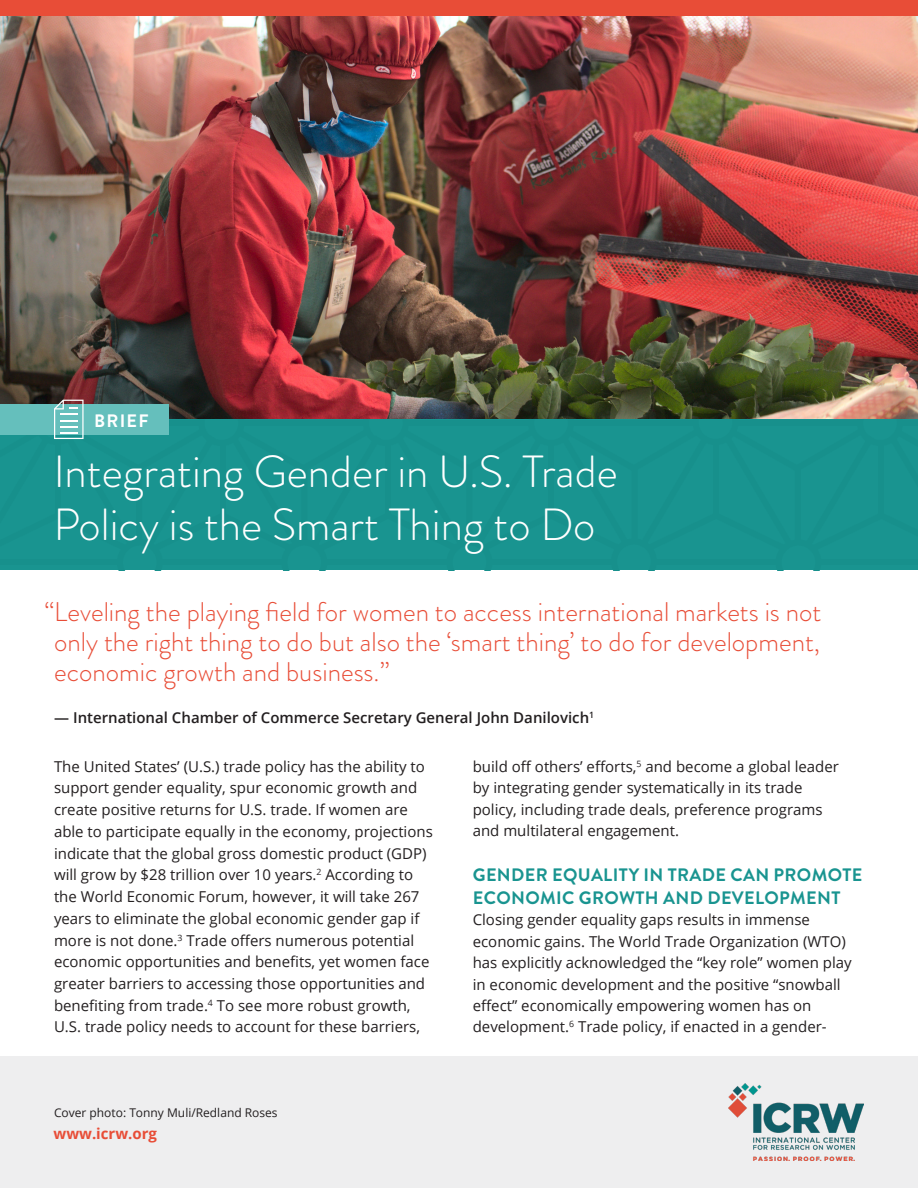
<style>
.page{position:relative;width:918px;height:1188px;background:#fff}
.page>*{position:absolute;margin:0;border:0;box-sizing:border-box;transform-origin:0 0}
.t1{font:300 45px/52.5px "Brandon Grotesque";color:#fff}
.Callout_-_red{font:300 27px/30px "Brandon Grotesque";color:#e84d37;text-align:justify}
.Paragraph_header_-_t{font:700 18px/23px "Brandon Grotesque";letter-spacing:.02em;color:#199490}
.t2{font:700 18px "Brandon Grotesque";letter-spacing:.07em;color:#fff}
.Body_-_black{font:15px/21.8px "Open Sans";color:#231f20}
.Body_-_black-2{font:600 15px "Open Sans";color:#231f20}
.Callout_-_red-2{font:700 15px "Open Sans";color:#e84d37}
.Body_-_black-3{font:12px "Open Sans";color:#231f20}
</style>
<div class="page">
<div style="left:0;top:1057px;width:918px;height:131px;background:#eeeeef"></div>
<img style="left:0;top:16px;width:918px;height:384px">
<div style="left:0;top:0;width:918px;height:16px;background:#e84d37"></div>
<svg style="left:0;top:400px;width:918px;height:170px;background:#228d89"></svg>
<img style="left:729px;top:1084px;width:135px;height:77px">
<p class="t2" style="left:94px;top:408px;width:56px">BRIEF</p>
<p class="t1" style="left:54px;top:446px;width:566px">Integrating Gender in U.S. Trade<br>Policy is the Smart Thing to Do</p>
<p class="Callout_-_red" style="left:54px;top:596px;width:769px;text-indent:-10px">“Leveling the playing field for women to access international markets is not only the right thing to do but also the ‘smart thing’ to do for development, economic growth and business.”</p>
<p class="Body_-_black-2" style="left:54px;top:707px;width:541px">— International Chamber of Commerce Secretary General John Danilovich<sup>1</sup></p>
<p class="Body_-_black" style="left:54px;top:755px;width:380px">The United States’ (U.S.) trade policy has the ability to support gender equality, spur economic growth and create positive returns for U.S. trade. If women are able to participate equally in the economy, projections indicate that the global gross domestic product (GDP) will grow by $28 trillion over 10 years.<sup>2</sup> According to the World Economic Forum, however, it will take 267 years to eliminate the global economic gender gap if more is not done.<sup>3</sup> Trade offers numerous potential economic opportunities and benefits, yet women face greater barriers to accessing those opportunities and benefiting from trade.<sup>4</sup> To see more robust growth, U.S. trade policy needs to account for these barriers,</p>
<p class="Body_-_black" style="left:473px;top:755px;width:368px">build off others’ efforts,<sup>5</sup> and become a global leader by integrating gender systematically in its trade policy, including trade deals, preference programs and multilateral engagement.</p>
<p class="Paragraph_header_-_t" style="left:473px;top:863px;width:391px">GENDER EQUALITY IN TRADE CAN PROMOTE<br>ECONOMIC GROWTH AND DEVELOPMENT</p>
<p class="Body_-_black" style="left:473px;top:908px;width:381px">Closing gender equality gaps results in immense economic gains. The World Trade Organization (WTO) has explicitly acknowledged the “key role” women play in economic development and the positive “snowball effect” economically empowering women has on development.<sup>6</sup> Trade policy, if enacted in a gender-</p>
<p class="Body_-_black-3" style="left:54px;top:1105px;width:225px">Cover photo: Tonny Muli/Redland Roses</p>
<p class="Callout_-_red-2" style="left:54px;top:1123px;width:105px">www.icrw.org</p>
</div>
